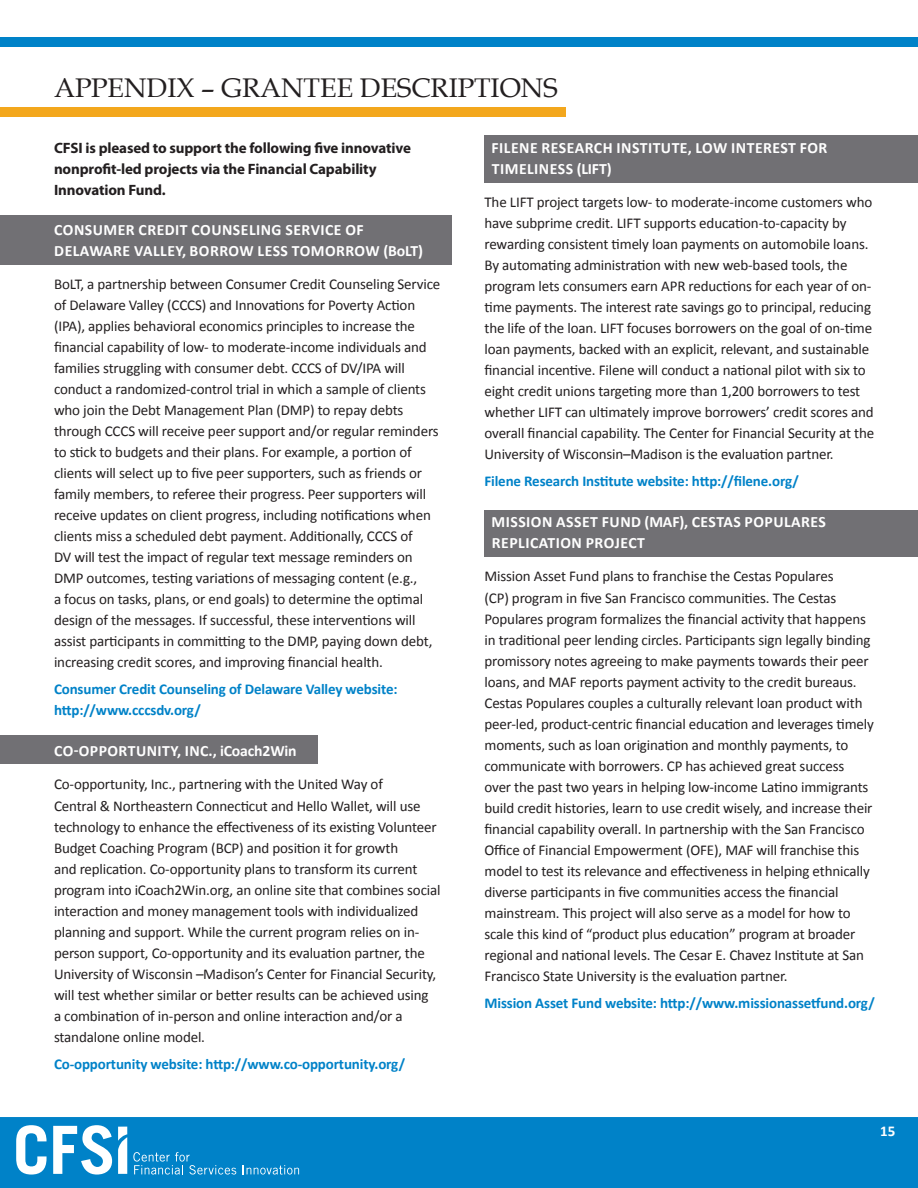
<style>
.page{position:relative;width:918px;height:1188px;background:#fff}
.page>*{position:absolute;margin:0;border:0;box-sizing:border-box;transform-origin:0 0}
.t1{font:27px "Book Antiqua";color:#231f20}
.t2{font:700 15.75px/21px "Calibri";letter-spacing:.03em;color:#fff}
.t3{font:15px/21px "Calibri";letter-spacing:-.01em;color:#231f20}
.t4{font:700 15px/21px "Calibri";letter-spacing:-.01em;color:#0082c8}
.t5{font:700 15px/21px "Myriad Pro";letter-spacing:-.01em;color:#231f20}
.t6{font:700 15px "Calibri";color:#fff}
</style>
<div class="page">
<div style="left:0;top:1117px;width:918px;height:71px;background:#0082c8"></div>
<div style="left:0;top:37px;width:918px;height:10px;background:#0082c8"></div>
<svg style="left:16px;top:1125px;width:31px;height:50px"></svg>
<svg style="left:53px;top:1125px;width:59px;height:50px"></svg>
<svg style="left:118px;top:1127px;width:9px;height:47px"></svg>
<svg style="left:133px;top:1152px;width:103px;height:23px;background:#2493cf"></svg>
<svg style="left:243px;top:1165px;width:56px;height:10px"></svg>
<div style="left:485px;top:136px;width:433px;height:47px;background:#717074"></div>
<div style="left:484px;top:510px;width:434px;height:46px;background:#717074"></div>
<div style="left:0;top:107px;width:566px;height:10px;background:#f3a71d"></div>
<div style="left:0;top:215px;width:451px;height:49px;background:#717074"></div>
<div style="left:0;top:735px;width:317px;height:29px;background:#717074"></div>
<p class="t1" style="left:54px;top:71px;width:505px">APPENDIX – GRANTEE DESCRIPTIONS</p>
<p class="t5" style="left:54px;top:137px;width:359px">CFSI is pleased to support the following five innovative nonprofit-led projects via the Financial Capability<br>Innovation Fund.</p>
<p class="t2" style="left:54px;top:219px;width:370px">CONSUMER CREDIT COUNSELING SERVICE OF<br>DELAWARE VALLEY, BORROW LESS TOMORROW (BoLT)</p>
<p class="t3" style="left:54px;top:273px;width:388px">BoLT, a partnership between Consumer Credit Counseling Service of Delaware Valley (CCCS) and Innovations for Poverty Action (IPA), applies behavioral economics principles to increase the financial capability of low- to moderate-income individuals and families struggling with consumer debt. CCCS of DV/IPA will conduct a randomized-control trial in which a sample of clients who join the Debt Management Plan (DMP) to repay debts through CCCS will receive peer support and/or regular reminders to stick to budgets and their plans. For example, a portion of clients will select up to five peer supporters, such as friends or family members, to referee their progress. Peer supporters will receive updates on client progress, including notifications when clients miss a scheduled debt payment. Additionally, CCCS of<br>DV will test the impact of regular text message reminders on DMP outcomes, testing variations of messaging content (e.g.,<br>a focus on tasks, plans, or end goals) to determine the optimal design of the messages. If successful, these interventions will assist participants in committing to the DMP, paying down debt, increasing credit scores, and improving financial health.</p>
<p class="t4" style="left:54px;top:678px;width:345px">Consumer Credit Counseling of Delaware Valley website: http://www.cccsdv.org/</p>
<p class="t2" style="left:54px;top:739px;width:244px">CO-OPPORTUNITY, INC., iCoach2Win</p>
<p class="t3" style="left:54px;top:772px;width:368px;line-height:22.5px">Co-opportunity, Inc., partnering with the United Way of<br>Central &amp; Northeastern Connecticut and Hello Wallet, will use</p>
<p class="t3" style="left:54px;top:816px;width:388px">technology to enhance the effectiveness of its existing Volunteer Budget Coaching Program (BCP) and position it for growth<br>and replication. Co-opportunity plans to transform its current program into iCoach2Win.org, an online site that combines social interaction and money management tools with individualized planning and support. While the current program relies on in&shy;person support, Co-opportunity and its evaluation partner, the University of Wisconsin –Madison’s Center for Financial Security, will test whether similar or better results can be achieved using<br>a combination of in-person and online interaction and/or a standalone online model.</p>
<p class="t4" style="left:54px;top:1053px;width:353px">Co-opportunity website: http://www.co-opportunity.org/</p>
<p class="t2" style="left:492px;top:137px;width:337px">FILENE RESEARCH INSTITUTE, LOW INTEREST FOR<br>TIMELINESS (LIFT)</p>
<p class="t3" style="left:484px;top:191px;width:391px">The LIFT project targets low- to moderate-income customers who have subprime credit. LIFT supports education-to-capacity by rewarding consistent timely loan payments on automobile loans.<br>By automating administration with new web-based tools, the program lets consumers earn APR reductions for each year of on&shy;time payments. The interest rate savings go to principal, reducing the life of the loan. LIFT focuses borrowers on the goal of on-time loan payments, backed with an explicit, relevant, and sustainable financial incentive. Filene will conduct a national pilot with six to eight credit unions targeting more than 1,200 borrowers to test whether LIFT can ultimately improve borrowers’ credit scores and overall financial capability. The Center for Financial Security at the University of Wisconsin–Madison is the evaluation partner.</p>
<p class="t4" style="left:484px;top:470px;width:316px">Filene Research Institute website: http://filene.org/</p>
<p class="t2" style="left:492px;top:511px;width:336px">MISSION ASSET FUND (MAF), CESTAS POPULARES<br>REPLICATION PROJECT</p>
<p class="t3" style="left:484px;top:564px;width:353px;line-height:22.5px">Mission Asset Fund plans to franchise the Cestas Populares (CP) program in five San Francisco communities. The Cestas</p>
<p class="t3" style="left:484px;top:608px;width:391px">Populares program formalizes the financial activity that happens in traditional peer lending circles. Participants sign legally binding promissory notes agreeing to make payments towards their peer loans, and MAF reports payment activity to the credit bureaus.<br>Cestas Populares couples a culturally relevant loan product with peer-led, product-centric financial education and leverages timely moments, such as loan origination and monthly payments, to communicate with borrowers. CP has achieved great success over the past two years in helping low-income Latino immigrants build credit histories, learn to use credit wisely, and increase their financial capability overall. In partnership with the San Francisco Office of Financial Empowerment (OFE), MAF will franchise this model to test its relevance and effectiveness in helping ethnically diverse participants in five communities access the financial mainstream. This project will also serve as a model for how to scale this kind of “product plus education” program at broader regional and national levels. The Cesar E. Chavez Institute at San Francisco State University is the evaluation partner.</p>
<p class="t4" style="left:484px;top:992px;width:392px">Mission Asset Fund website: http://www.missionassetfund.org/</p>
<p class="t6" style="left:880px;top:1122px;width:17px">15</p>
</div>
